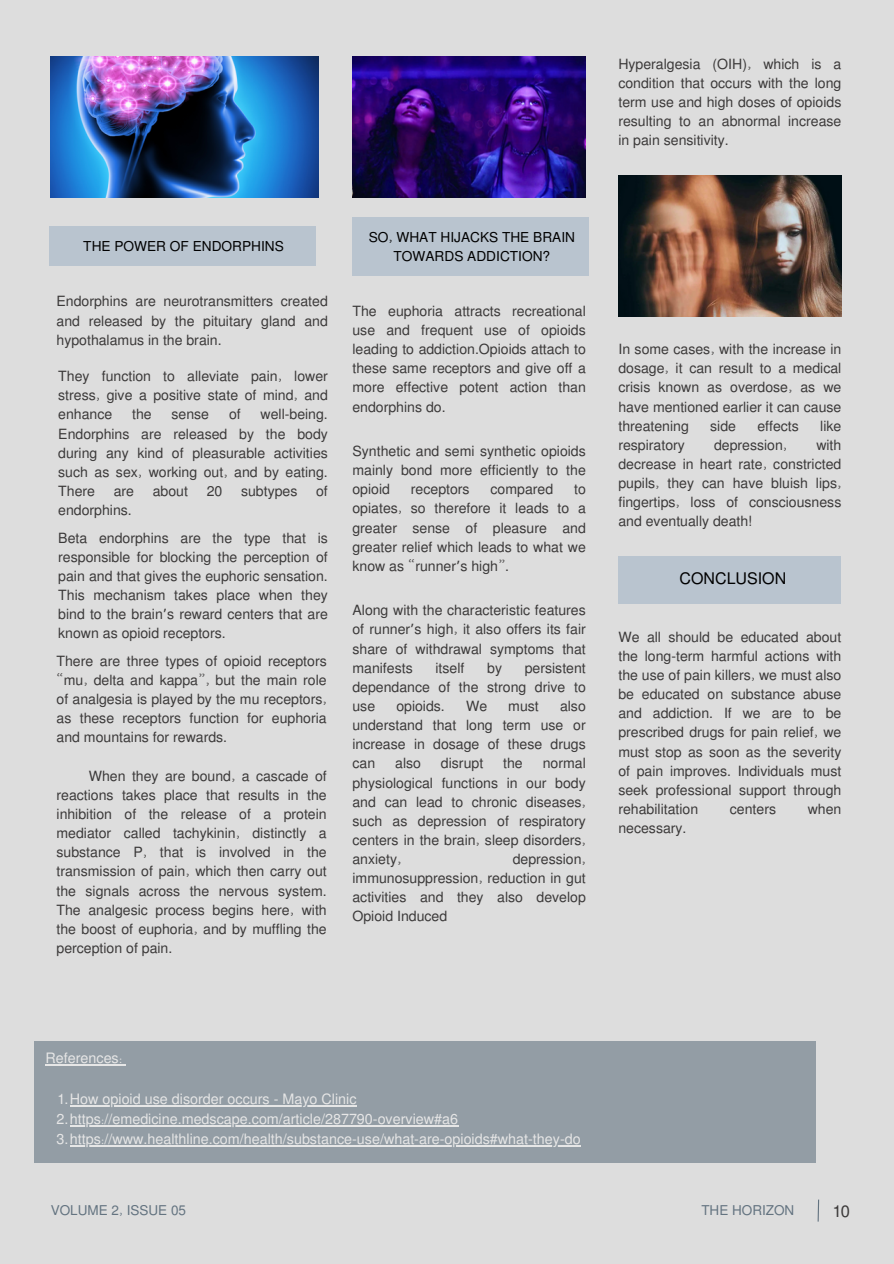
<style>
.page{position:relative;width:894px;height:1264px;background:#fff}
.page>*{position:absolute;margin:0;border:0;box-sizing:border-box;transform-origin:0 0}
.t1{font:16.5px "Mukti";color:#3b3939}
.t2{font:16.05px "Mukti";color:#000}
.t3{font:14.4px "Mukti";color:#e6e6e6}
.t4{font:14.1px/19.2px "Mukti";color:#3b3939;text-align:justify}
.t5{font:13.65px/19px "Mukti";color:#000;text-align:center}
.t6{font:13.5px "Mukti";color:#637380}
.s1{font-family:"Noto Sans Gurmukhi"}
</style>
<div class="page">
<div style="left:0;top:0;width:893px;height:1263px;background:#ddd"></div>
<svg style="left:817px;top:1199px;width:2px;height:23px"></svg>
<img style="left:352px;top:57px;width:233px;height:140px">
<img style="left:618px;top:175px;width:223px;height:141px">
<div style="left:618px;top:556px;width:223px;height:47px;background:#b9c4cf"></div>
<div style="left:34px;top:1041px;width:781px;height:121px;background:#939da5"></div>
<hr style="left:45px;top:1064px;width:77px;height:1px;background:#e6e6e6">
<hr style="left:70px;top:1104px;width:286px;height:2px;background:#e6e6e6">
<hr style="left:70px;top:1125px;width:388px;height:1px;background:#e6e6e6">
<hr style="left:70px;top:1145px;width:510px;height:1px;background:#e6e6e6">
<img style="left:51px;top:57px;width:267px;height:140px">
<div style="left:50px;top:226px;width:265px;height:39px;background:#b9c4cf"></div>
<div style="left:352px;top:217px;width:237px;height:59px;background:#b9c4cf"></div>
<h3 class="t4" style="left:618px;top:54px;width:224px">Hyperalgesia (OIH), which is a condition that occurs with the long term use and high doses of opioids resulting to an abnormal increase in pain sensitivity.</h3>
<h2 class="t5" style="left:83px;top:236px;width:202px">THE POWER OF ENDORPHINS</h2>
<h2 class="t5" style="left:368px;top:227px;width:208px">SO, WHAT HIJACKS THE BRAIN<br>TOWARDS ADDICTION?</h2>
<p class="t4" style="left:57px;top:291px;width:273px">Endorphins are neurotransmitters created and released by the pituitary gland and hypothalamus in the brain.</p>
<p class="t4" style="left:58px;top:366px;width:271px">They function to alleviate pain, lower stress, give a positive state of mind, and enhance</p>
<p class="t4" style="left:132px;top:404px;width:21px">the</p>
<p class="t4" style="left:171px;top:404px;width:39px">sense</p>
<p class="t4" style="left:229px;top:404px;width:13px">of</p>
<p class="t4" style="left:58px;top:404px;width:271px;text-indent:202px">well-being.<br>Endorphins are released by the body during any kind of pleasurable activities such as sex, working out, and by eating.<br>There</p>
<p class="t4" style="left:114px;top:481px;width:22px">are</p>
<p class="t4" style="left:153px;top:481px;width:37px">about</p>
<p class="t4" style="left:207px;top:481px;width:17px">20</p>
<p class="t4" style="left:241px;top:481px;width:58px">subtypes</p>
<p class="t4" style="left:316px;top:481px;width:13px">of</p>
<p class="t4" style="left:58px;top:500px;width:75px">endorphins.</p>
<h3 class="t4" style="left:58px;top:527px;width:271px">Beta endorphins are the type that is responsible for blocking the perception of pain and that gives the euphoric sensation.<br>This mechanism takes place when they bind to the brain<span class="s1">’</span>s reward centers that are known as opioid receptors.</h3>
<h3 class="t4" style="left:57px;top:650px;width:271px">There are three types of opioid receptors “mu, delta and kappa”, but the main role of analgesia is played by the mu receptors, as these receptors function for euphoria and mountains for rewards.</h3>
<p class="t4" style="left:57px;top:765px;width:271px;text-indent:32px">When they are bound, a cascade of reactions takes place that results in the inhibition of the release of a protein mediator called tachykinin, distinctly a substance P, that is involved in the transmission of pain, which then carry out the signals across the nervous system.<br>The analgesic process begins here, with the boost of euphoria, and by muffling the perception of pain.</p>
<h2 class="t4" style="left:352px;top:301px;width:235px">The euphoria attracts recreational use and frequent use of opioids leading to addiction.Opioids attach to these same receptors and give off a more effective potent action than endorphins do.</h2>
<h3 class="t4" style="left:352px;top:441px;width:235px">Synthetic and semi synthetic opioids mainly bond more efficiently to the opioid</h3>
<h3 class="t4" style="left:411px;top:479px;width:60px">receptors</h3>
<h3 class="t4" style="left:490px;top:479px;width:64px">compared</h3>
<h3 class="t4" style="left:352px;top:479px;width:235px;text-indent:221px">to opiates, so therefore it leads to a greater sense of pleasure and greater relief which leads to what we know as “runner<span class="s1">’</span>s high”.</h3>
<h3 class="t4" style="left:352px;top:600px;width:235px">Along with the characteristic features of runner<span class="s1">’</span>s high, it also offers its fair share of withdrawal symptoms that manifests</h3>
<h3 class="t4" style="left:435px;top:657px;width:30px">itself</h3>
<h3 class="t4" style="left:487px;top:657px;width:16px">by</h3>
<h3 class="t4" style="left:352px;top:657px;width:235px;text-indent:172px">persistent dependance of the strong drive to use</h3>
<h3 class="t4" style="left:352px;top:695px;width:235px;text-indent:207px">also understand that long term use or increase in dosage of these drugs can</h3>
<h3 class="t4" style="left:396px;top:695px;width:50px">opioids.</h3>
<h3 class="t4" style="left:466px;top:695px;width:23px">We</h3>
<h3 class="t4" style="left:508px;top:695px;width:32px">must</h3>
<h3 class="t4" style="left:352px;top:753px;width:235px;text-indent:190px">normal physiological functions in our body and can lead to chronic diseases, such as depression of respiratory centers in the brain, sleep disorders, anxiety,</h3>
<h3 class="t4" style="left:395px;top:753px;width:27px">also</h3>
<h3 class="t4" style="left:441px;top:753px;width:44px">disrupt</h3>
<h3 class="t4" style="left:503px;top:753px;width:21px">the</h3>
<h3 class="t4" style="left:352px;top:848px;width:235px;text-indent:160px">depression, immunosuppression, reduction in gut activities and they also develop Opioid Induced</h3>
<h3 class="t4" style="left:618px;top:339px;width:224px">In some cases, with the increase in dosage, it can result to a medical crisis known as overdose, as we have mentioned earlier it can cause threatening</h3>
<h3 class="t4" style="left:710px;top:415px;width:27px">side</h3>
<h3 class="t4" style="left:757px;top:415px;width:43px">effects</h3>
<h3 class="t4" style="left:820px;top:415px;width:23px">like</h3>
<h3 class="t4" style="left:618px;top:434px;width:224px;text-indent:198px">with decrease in heart rate, constricted pupils, they can have bluish lips, fingertips, loss of consciousness and eventually death!</h3>
<h3 class="t4" style="left:618px;top:434px;width:68px">respiratory</h3>
<h3 class="t4" style="left:713px;top:434px;width:75px">depression,</h3>
<h3 class="t2" style="left:679px;top:566px;width:108px">CONCLUSION</h3>
<h3 class="t4" style="left:618px;top:626px;width:224px">We all should be educated about the long-term harmful actions with the use of pain killers, we must also be educated on substance abuse and addiction. If we are to be prescribed drugs for pain relief, we must stop as soon as the severity of pain improves. Individuals must seek professional support through rehabilitation</h3>
<h3 class="t4" style="left:729px;top:798px;width:48px">centers</h3>
<h3 class="t4" style="left:807px;top:798px;width:35px">when</h3>
<h3 class="t4" style="left:618px;top:817px;width:70px">necessary.</h3>
<p class="t3" style="left:45px;top:1048px;width:78px">References:</p>
<h3 class="t3" style="left:58px;top:1088px;width:300px">1.How opioid use disorder occurs - Mayo Clinic</h3>
<h1 class="t3" style="left:56px;top:1108px;width:403px">2.https://emedicine.medscape.com/article/287790-overview#a6</h1>
<h3 class="t3" style="left:56px;top:1129px;width:525px">3.https://www.healthline.com/health/substance-use/what-are-opioids#what-they-do</h3>
<h2 class="t6" style="left:51px;top:1200px;width:137px">VOLUME 2, ISSUE 05</h2>
<p class="t1" style="left:832px;top:1199px;width:18px">10</p>
<p class="t6" style="left:701px;top:1200px;width:94px">THE HORIZON</p>
</div>
